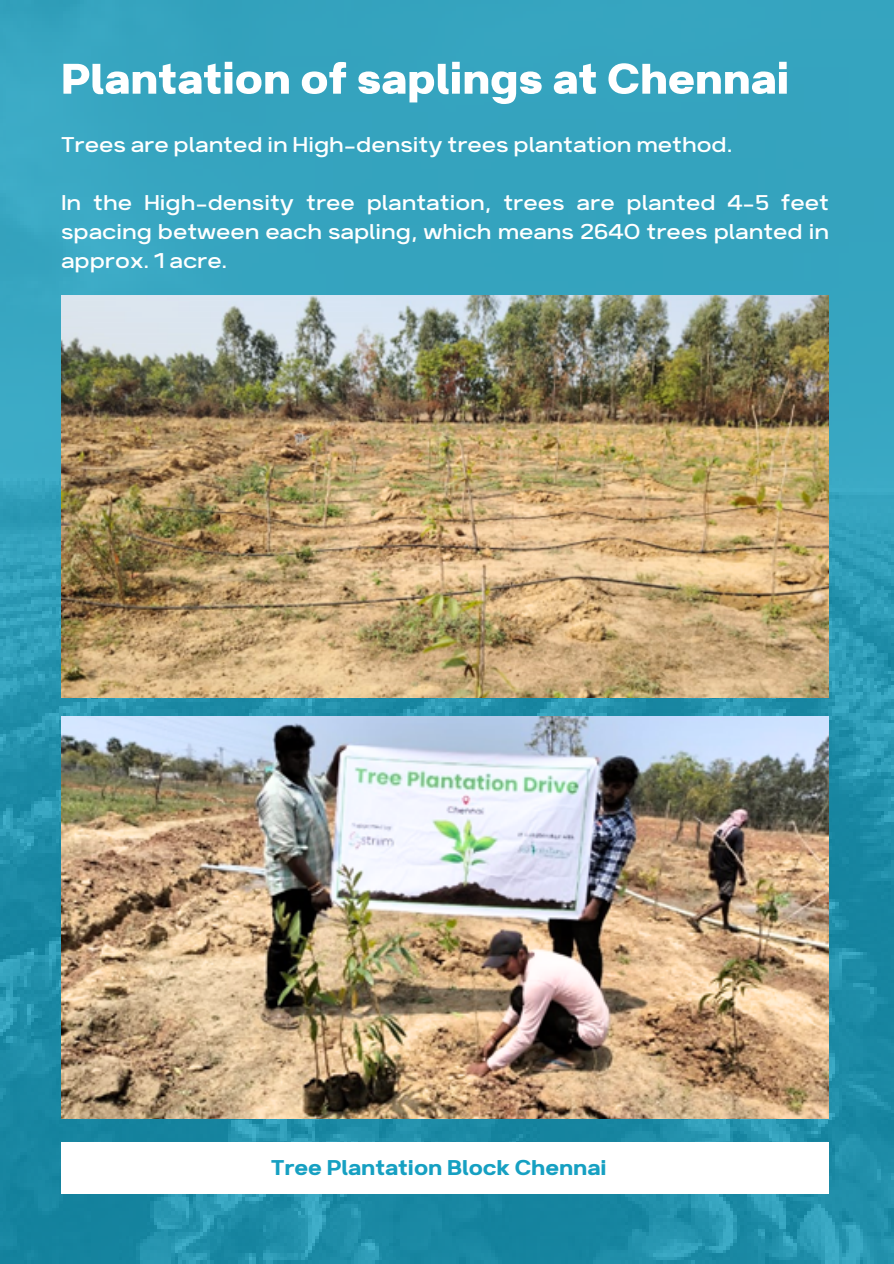
<style>
.page{position:relative;width:894px;height:1264px;background:#fff}
.page>*{position:absolute;margin:0;border:0;box-sizing:border-box;transform-origin:0 0}
.t1{font:700 51px "Breul Grotesk A";color:#fff}
.t2{font:300 25.5px/29.2px "Breul Grotesk A";color:#fff;text-align:justify}
.t3{font:25.5px "Breul Grotesk A";color:#16a0c2}
</style>
<div class="page">
<img style="left:0;top:0;width:893px;height:1263px">
<div style="left:61px;top:1141px;width:767px;height:52px;background:#fff"></div>
<img style="left:61px;top:295px;width:767px;height:402px">
<img style="left:61px;top:716px;width:767px;height:402px">
<h1 class="t1" style="left:61px;top:36px;width:729px">Plantation of saplings at Chennai</h1>
<p class="t2" style="left:61px;top:128px;width:672px">Trees are planted in High-density trees plantation method.</p>
<p class="t2" style="left:61px;top:185px;width:769px">In the High-density tree plantation, trees are planted 4-5 feet spacing between each sapling, which means 2640 trees planted in approx. 1 acre.</p>
<p class="t3" style="left:271px;top:1146px;width:337px">Tree Plantation Block Chennai</p>
</div>
